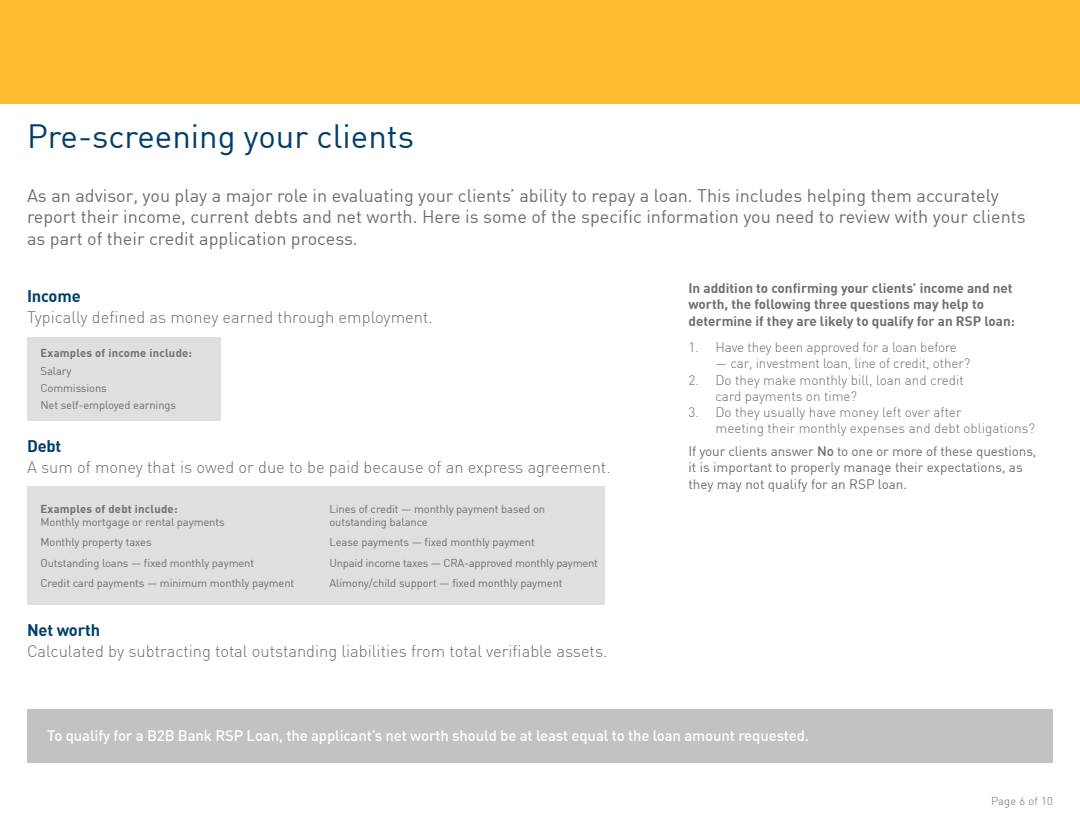
<style>
.page{position:relative;width:1080px;height:837px;background:#fff}
.page>*{position:absolute;margin:0;border:0;box-sizing:border-box;transform-origin:0 0}
.t1{font:33px "DIN";color:#003e69}
.t2{font:18px/21.6px "DIN";color:#6d6e71}
.t3{font:300 16.5px "DIN";color:#6d6e71}
.t4{font:700 16.5px "DIN";letter-spacing:-.01em;color:#003e69}
.t5{font:500 15px "DIN";letter-spacing:-.01em;color:#fff}
.t6{font:300 13.5px/16.2px "DIN";color:#6d6e71}
.t7{font:700 13.5px/16.2px "DIN";color:#6d6e71}
.t8{font:13.5px/16.2px "DIN";color:#6d6e71}
.t9{font:11.25px/20.2px "DIN";letter-spacing:-.01em;color:#6d6e71}
.t10{font:700 11.25px "DIN";letter-spacing:.02em;color:#6d6e71}
.t11{font:300 11.25px "DIN";letter-spacing:.015em;color:#6d6e71}
.s1{font-weight:500}
</style>
<div class="page">
<div style="left:0;top:0;width:1080px;height:104px;background:#fdbb30"></div>
<div style="left:27px;top:338px;width:193px;height:83px;background:#dedfe0"></div>
<div style="left:27px;top:487px;width:578px;height:118px;background:#dedfe0"></div>
<div style="left:27px;top:709px;width:1026px;height:54px;background:#c0c2c4"></div>
<h1 class="t1" style="left:27px;top:115px;width:389px">Pre-screening your clients</h1>
<p class="t2" style="left:27px;top:184px;width:1000px">As an advisor, you play a major role in evaluating your clients’ ability to repay a loan. This includes helping them accurately report their income, current debts and net worth. Here is some of the specific information you need to review with your clients as part of their credit application process.</p>
<h3 class="t4" style="left:27px;top:285px;width:55px">Income</h3>
<h3 class="t3" style="left:27px;top:307px;width:407px">Typically defined as money earned through employment.</h3>
<p class="t10" style="left:40px;top:346px;width:153px">Examples of income include:</p>
<p class="t9" style="left:40px;top:362px;width:137px;line-height:17.2px">Salary<br>Commissions<br>Net self-employed earnings</p>
<h3 class="t4" style="left:27px;top:435px;width:36px">Debt</h3>
<h3 class="t3" style="left:27px;top:457px;width:585px">A sum of money that is owed or due to be paid because of an express agreement.</h3>
<p class="t10" style="left:40px;top:501px;width:138px">Examples of debt include:</p>
<p class="t9" style="left:40px;top:512px;width:255px">Monthly mortgage or rental payments<br>Monthly property taxes<br>Outstanding loans — fixed monthly payment<br>Credit card payments — minimum monthly payment</p>
<p class="t9" style="left:329px;top:502px;width:217px;line-height:13.5px">Lines of credit — monthly payment based on outstanding balance</p>
<p class="t9" style="left:329px;top:532px;width:270px">Lease payments — fixed monthly payment<br>Unpaid income taxes — CRA-approved monthly payment<br>Alimony/child support — fixed monthly payment</p>
<h3 class="t4" style="left:27px;top:619px;width:75px">Net worth</h3>
<h3 class="t3" style="left:27px;top:641px;width:582px">Calculated by subtracting total outstanding liabilities from total verifiable assets.</h3>
<p class="t7" style="left:688px;top:280px;width:328px">In addition to confirming your clients’ income and net worth, the following three questions may help to determine if they are likely to qualify for an RSP loan:</p>
<p class="t6" style="left:688px;top:339px;width:270px">1. Have they been approved for a loan before</p>
<p class="t6" style="left:716px;top:355px;width:256px">— car, investment loan, line of credit, other?</p>
<p class="t6" style="left:716px;top:372px;width:250px;text-indent:-27px">2. Do they make monthly bill, loan and credit card payments on time?</p>
<p class="t6" style="left:716px;top:404px;width:321px;text-indent:-27px">3. Do they usually have money left over after<br>meeting their monthly expenses and debt obligations?</p>
<p class="t8" style="left:688px;top:443px;width:349px">If your clients answer <span class="s1">No</span> to one or more of these questions, it is important to properly manage their expectations, as they may not qualify for an RSP loan.</p>
<h3 class="t5" style="left:47px;top:726px;width:763px">To qualify for a B2B Bank RSP Loan, the applicant’s net worth should be at least equal to the loan amount requested.</h3>
<p class="t11" style="left:991px;top:794px;width:63px">Page 6 of 10</p>
</div>
